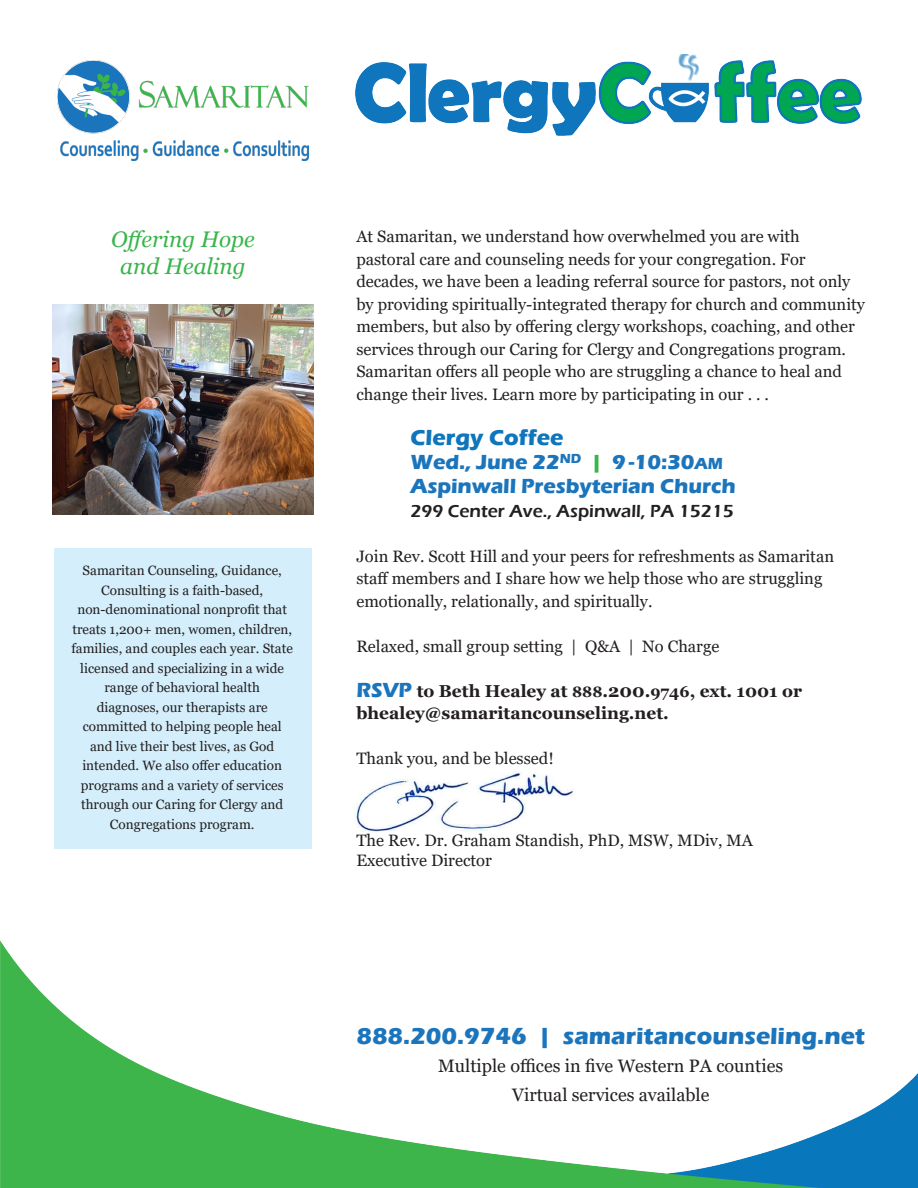
<style>
.page{position:relative;width:918px;height:1188px;background:#fff}
.page>*{position:absolute;margin:0;border:0;box-sizing:border-box;transform-origin:0 0}
.t1{font:700 24px "Eras ITC";color:#1b75bc}
.t2{font:italic 22.5px "Georgia";color:#39b54a}
.t3{font:700 22.5px "Eras ITC";color:#0f75bc}
.t4{font:700 21px "Eras ITC";letter-spacing:-.005em;color:#1b75bc}
.t5{font:18px "Georgia";color:#231f20}
.t6{font:600 18px "Eras ITC";color:#231f20}
.t7{font:700 17.25px/22.5px "Georgia";color:#231f20}
.t8{font:16.5px/22.5px "Georgia";color:#231f20}
.t9{font:13.5px/19.5px "Georgia";color:#231f20;text-align:center}
.s1{color:#39b54a}
.s2{font-size:16.5px}
.s3{font-family:"Eras ITC";font-size:21px;color:#1b75bc}
.s4{font-size:15px}
.s5{font-size:18px}
.s6{font-size:15.75px}
</style>
<div class="page">
<img style="left:356px;top:771px;width:218px;height:61px">
<img style="left:0;top:940px;width:918px;height:248px">
<img style="left:53px;top:305px;width:260px;height:209px">
<img style="left:57px;top:61px;width:252px;height:100px">
<div style="left:54px;top:548px;width:258px;height:301px;background:#d4effb"></div>
<img style="left:355px;top:54px;width:507px;height:82px">
<p class="t2" style="left:111px;top:225px;width:145px">Offering Hope</p>
<p class="t2" style="left:120px;top:252px;width:127px">and Healing</p>
<p class="t9" style="left:83px;top:561px;width:201px">Samaritan Counseling, Guidance,<br>Consulting is a faith-based,</p>
<p class="t9" style="left:72px;top:600px;width:223px">non-denominational nonprofit that treats 1,200+ men, women, children, families, and couples each year. State licensed and specializing in a wide range of behavioral health</p>
<p class="t9" style="left:97px;top:698px;width:173px">diagnoses, our therapists are</p>
<p class="t9" style="left:83px;top:717px;width:201px">committed to helping people heal</p>
<p class="t9" style="left:81px;top:737px;width:204px">and live their best lives, as God intended. We also offer education programs and a variety of services through our Caring for Clergy and<br>Congregations program.</p>
<p class="t8" style="left:356px;top:225px;width:445px">At Samaritan, we understand how overwhelmed you are with</p>
<p class="t8" style="left:356px;top:248px;width:451px">pastoral care and counseling needs for your congregation. For</p>
<p class="t8" style="left:356px;top:270px;width:510px">decades, we have been a leading referral source for pastors, not only by providing spiritually-integrated therapy for church and community members, but also by offering clergy workshops, coaching, and other services through our Caring for Clergy and Congregations program.<br>Samaritan offers all people who are struggling a chance to heal and change their lives. Learn more by participating in our . . .</p>
<p class="t3" style="left:410px;top:424px;width:154px">Clergy Coffee</p>
<p class="t4" style="left:410px;top:449px;width:314px">Wed., June 22<sup>ND</sup> <span class="s1">|</span> 9 -10:30<span class="s2">AM</span></p>
<p class="t4" style="left:410px;top:473px;width:327px">Aspinwall Presbyterian Church</p>
<p class="t6" style="left:410px;top:500px;width:325px">299 Center Ave., Aspinwall, PA 15215</p>
<p class="t8" style="left:356px;top:545px;width:479px">Join Rev. Scott Hill and your peers for refreshments as Samaritan</p>
<p class="t8" style="left:356px;top:567px;width:468px">staff members and I share how we help those who are struggling</p>
<p class="t8" style="left:356px;top:590px;width:298px">emotionally, relationally, and spiritually.</p>
<p class="t8" style="left:356px;top:635px;width:365px">Relaxed, small group setting | Q&amp;A | No Charge</p>
<p class="t7" style="left:356px;top:679px;width:447px"><span class="s3">RSVP</span> to Beth Healey at <span class="s4">888</span>.<span class="s5">200</span>.<span class="s6">9746</span>, ext. 1001 or bhealey@samaritancounseling.net.</p>
<p class="t8" style="left:356px;top:747px;width:199px">Thank you, and be blessed!</p>
<p class="t8" style="left:356px;top:830px;width:398px">The Rev. Dr. Graham Standish, PhD, MSW, MDiv, MA</p>
<p class="t8" style="left:356px;top:849px;width:137px">Executive Director</p>
<p class="t1" style="left:356px;top:1022px;width:510px">888.200.9746 | samaritancounseling.net</p>
<p class="t5" style="left:438px;top:1055px;width:346px">Multiple offices in five Western PA counties</p>
<p class="t5" style="left:512px;top:1083px;width:199px">Virtual services available</p>
</div>
